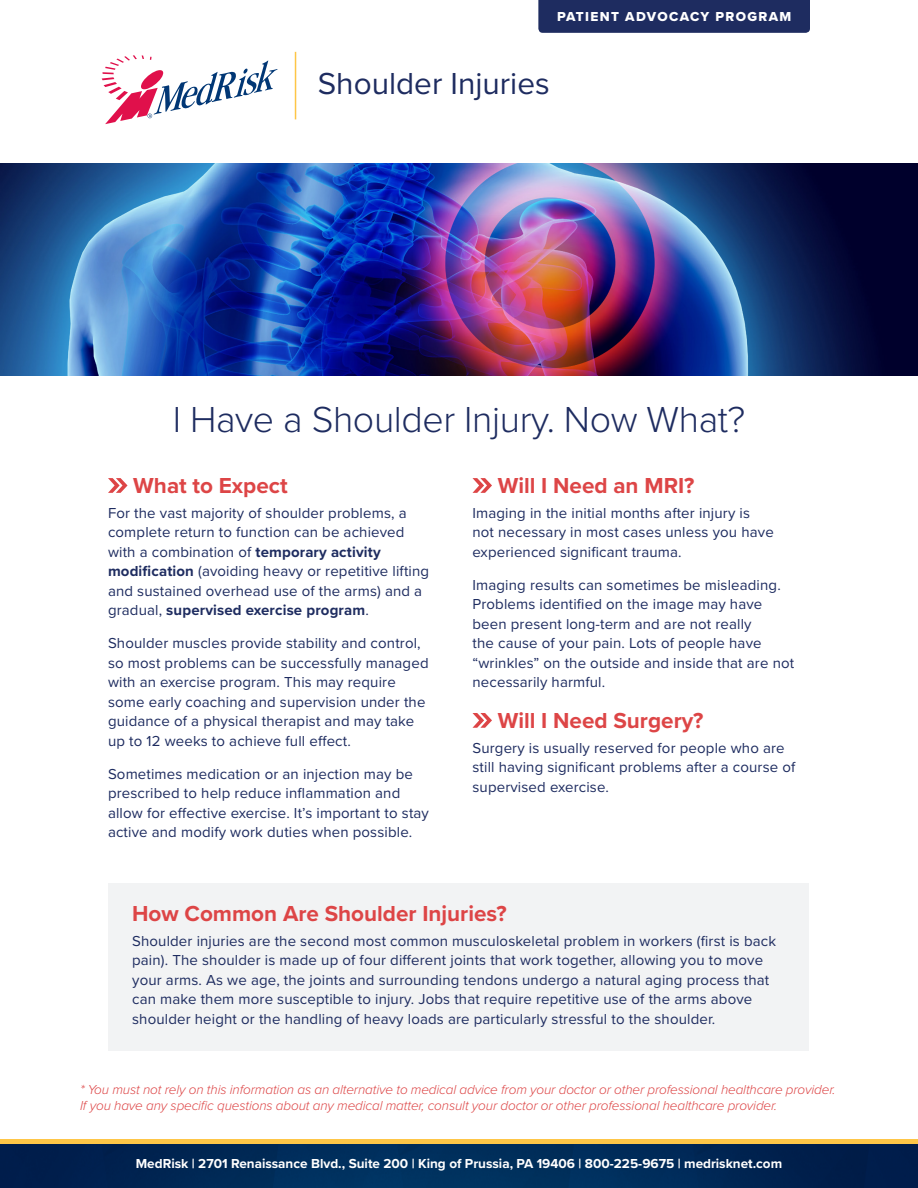
<style>
.page{position:relative;width:918px;height:1188px;background:#fff}
.page>*{position:absolute;margin:0;border:0;box-sizing:border-box;transform-origin:0 0}
.Headline{font:300 37.5px "Proxima Nova";letter-spacing:-.01em;color:#1e2c60}
.t1{font:31.5px "Proxima Nova";color:#1e2c60}
.PAP_H2{font:700 22.5px "Proxima Nova";color:#dd4546}
.Body_Copy{font:15px/19.5px "Proxima Nova";letter-spacing:.01em;color:#1e2c60}
.SubSub{font:italic 300 13.5px/16.5px "Proxima Nova";letter-spacing:-.01em;color:#dd4546}
.t2{font:700 13.5px "Proxima Nova";color:#fff}
.t3{font:13.5px "Proxima Nova Extrabld";letter-spacing:.1em;color:#fff}
.s1{font-weight:700}
</style>
<div class="page">
<img style="left:0;top:1144px;width:918px;height:44px">
<div style="left:0;top:1139px;width:918px;height:5px;background:#fec647"></div>
<svg style="left:108px;top:478px;width:20px;height:15px"></svg>
<svg style="left:472px;top:478px;width:20px;height:15px"></svg>
<svg style="left:472px;top:713px;width:20px;height:15px"></svg>
<hr style="left:295px;top:52px;width:1px;height:67px;background:#fec647">
<svg style="left:102px;top:55px;width:176px;height:69px"></svg>
<div style="left:538px;top:0;width:272px;height:33px;background:#1e2c60"></div>
<img style="left:0;top:163px;width:918px;height:213px">
<div style="left:109px;top:883px;width:700px;height:168px;background:#f2f3f4"></div>
<p class="t3" style="left:557px;top:6px;width:236px">PATIENT ADVOCACY PROGRAM</p>
<p class="t1" style="left:318px;top:60px;width:233px">Shoulder Injuries</p>
<p class="Headline" style="left:173px;top:392px;width:574px">I Have a Shoulder Injury. Now What?</p>
<p class="PAP_H2" style="left:133px;top:469px;width:156px">What to Expect</p>
<p class="Body_Copy" style="left:108px;top:502px;width:323px">For the vast majority of shoulder problems, a complete return to function can be achieved with a combination of <span class="s1">temporary activity modification</span> (avoiding heavy or repetitive lifting and sustained overhead use of the arms) and a gradual, <span class="s1">supervised exercise program</span>.</p>
<p class="Body_Copy" style="left:108px;top:633px;width:322px">Shoulder muscles provide stability and control, so most problems can be successfully managed with an exercise program. This may require some early coaching and supervision under the guidance of a physical therapist and may take up to 12 weeks to achieve full effect.</p>
<p class="Body_Copy" style="left:108px;top:763px;width:322px">Sometimes medication or an injection may be prescribed to help reduce inflammation and allow for effective exercise. It’s important to stay active and modify work duties when possible.</p>
<p class="PAP_H2" style="left:498px;top:469px;width:198px">Will I Need an MRI?</p>
<p class="Body_Copy" style="left:472px;top:502px;width:303px">Imaging in the initial months after injury is not necessary in most cases unless you have experienced significant trauma.</p>
<p class="Body_Copy" style="left:472px;top:574px;width:323px">Imaging results can sometimes be misleading.<br>Problems identified on the image may have been present long-term and are not really<br>the cause of your pain. Lots of people have “wrinkles” on the outside and inside that are not necessarily harmful.</p>
<h3 class="PAP_H2" style="left:498px;top:703px;width:207px">Will I Need Surgery?</h3>
<p class="Body_Copy" style="left:472px;top:737px;width:324px">Surgery is usually reserved for people who are still having significant problems after a course of supervised exercise.</p>
<h3 class="PAP_H2" style="left:132px;top:896px;width:376px">How Common Are Shoulder Injuries?</h3>
<p class="Body_Copy" style="left:132px;top:930px;width:645px">Shoulder injuries are the second most common musculoskeletal problem in workers (first is back pain). The shoulder is made up of four different joints that work together, allowing you to move your arms. As we age, the joints and surrounding tendons undergo a natural aging process that can make them more susceptible to injury. Jobs that require repetitive use of the arms above shoulder height or the handling of heavy loads are particularly stressful to the shoulder.</p>
<p class="SubSub" style="left:80px;top:1080px;width:757px">* You must not rely on this information as an alternative to medical advice from your doctor or other professional healthcare provider.<br>If you have any specific questions about any medical matter, consult your doctor or other professional healthcare provider.</p>
<p class="t2" style="left:136px;top:1154px;width:648px">MedRisk | 2701 Renaissance Blvd., Suite 200 | King of Prussia, PA 19406 | 800-225-9675 | medrisknet.com</p>
</div>
